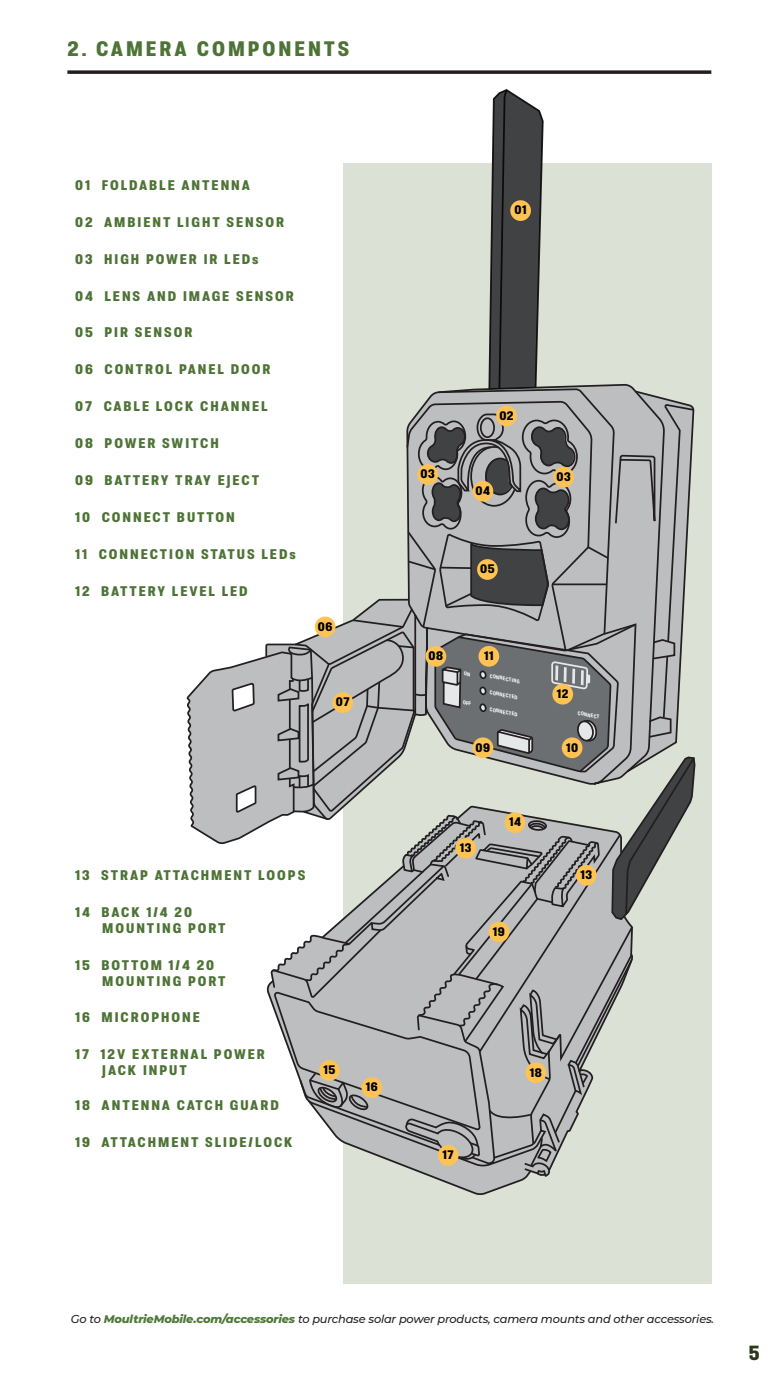
<style>
.page{position:relative;width:780px;height:1386px;background:#fff}
.page>*{position:absolute;margin:0;border:0;box-sizing:border-box;transform-origin:0 0}
.t1{font:900 semi-condensed 21px "Molde";letter-spacing:.14em;color:#4d7336}
.t2{font:900 semi-condensed 20.47px "Molde";color:#2a391b;scale:.95 1}
.t3{font:900 semi-condensed 14px/16.1px "Molde";letter-spacing:.14em;color:#4e7336}
.t4{font:900 semi-condensed 12.42px "Molde";letter-spacing:.04em;color:#000}
.t5{font:italic 500 11.38px "Montserrat";letter-spacing:-.015em;color:#231f20}
.t6{font:italic 700 condensed 5.25px "Helvetica Neue";color:#fff}
.s1{font-weight:800;color:#4e7938}
</style>
<div class="page">
<div style="left:343px;top:163px;width:368px;height:1121px;background:#dbe1d4"></div>
<svg style="left:188px;top:656px;width:76px;height:188px;background:#c1c3c5"></svg>
<svg style="left:186px;top:696px;width:9px;height:132px"></svg>
<svg style="left:231px;top:681px;width:24px;height:32px"></svg>
<svg style="left:235px;top:784px;width:22px;height:30px"></svg>
<svg style="left:67px;top:70px;width:644px;height:4px;background:#3e3a3b"></svg>
<svg style="left:264px;top:89px;width:432px;height:1106px"></svg>
<h1 class="t1" style="left:67px;top:41px;width:283px">2. CAMERA COMPONENTS</h1>
<p class="t3" style="left:75px;top:178px;width:176px">01 FOLDABLE ANTENNA</p>
<p class="t3" style="left:75px;top:215px;width:210px">02 AMBIENT LIGHT SENSOR</p>
<p class="t3" style="left:75px;top:252px;width:185px">03 HIGH POWER IR LEDs</p>
<p class="t3" style="left:75px;top:289px;width:220px">04 LENS AND IMAGE SENSOR</p>
<p class="t3" style="left:75px;top:326px;width:119px">05 PIR SENSOR</p>
<p class="t3" style="left:75px;top:363px;width:197px">06 CONTROL PANEL DOOR</p>
<p class="t3" style="left:75px;top:400px;width:194px">07 CABLE LOCK CHANNEL</p>
<p class="t3" style="left:75px;top:437px;width:145px">08 POWER SWITCH</p>
<p class="t3" style="left:75px;top:474px;width:185px">09 BATTERY TRAY EJECT</p>
<p class="t3" style="left:75px;top:511px;width:161px">10 CONNECT BUTTON</p>
<p class="t3" style="left:75px;top:548px;width:222px">11 CONNECTION STATUS LEDs</p>
<p class="t3" style="left:75px;top:584px;width:174px">12 BATTERY LEVEL LED</p>
<p class="t4" style="left:318px;top:622px;width:16px">06</p>
<p class="t4" style="left:336px;top:698px;width:15px">07</p>
<p class="t3" style="left:75px;top:869px;width:232px">13 STRAP ATTACHMENT LOOPS</p>
<p class="t3" style="left:102px;top:906px;width:125px;text-indent:-27px">14 BACK 1/4 20<br>MOUNTING PORT</p>
<p class="t3" style="left:102px;top:958px;width:125px;text-indent:-27px">15 BOTTOM 1/4 20<br>MOUNTING PORT</p>
<p class="t3" style="left:75px;top:1011px;width:126px">16 MICROPHONE</p>
<p class="t3" style="left:102px;top:1048px;width:164px;text-indent:-27px">17 12V EXTERNAL POWER<br>JACK INPUT</p>
<p class="t3" style="left:75px;top:1099px;width:205px">18 ANTENNA CATCH GUARD</p>
<p class="t3" style="left:75px;top:1136px;width:219px">19 ATTACHMENT SLIDE/LOCK</p>
<p class="t4" style="left:323px;top:1065px;width:13px">15</p>
<p class="t4" style="left:366px;top:1083px;width:13px">16</p>
<p class="t4" style="left:514px;top:206px;width:14px">01</p>
<p class="t4" style="left:499px;top:411px;width:16px">02</p>
<p class="t4" style="left:420px;top:469px;width:16px">03</p>
<p class="t4" style="left:556px;top:472px;width:16px">03</p>
<p class="t4" style="left:475px;top:486px;width:16px">04</p>
<p class="t4" style="left:480px;top:564px;width:16px">05</p>
<p class="t4" style="left:428px;top:651px;width:16px">08</p>
<p class="t4" style="left:484px;top:651px;width:11px">11</p>
<p class="t6" style="left:491px;top:673px;width:32px;rotate:10deg">CONNECTING</p>
<p class="t6" style="left:491px;top:689px;width:30px;rotate:10deg">CONNECTED</p>
<p class="t6" style="left:491px;top:706px;width:30px;rotate:10deg">CONNECTED</p>
<p class="t4" style="left:557px;top:689px;width:13px">12</p>
<p class="t6" style="left:578px;top:710px;width:23px;rotate:10deg">CONNECT</p>
<p class="t4" style="left:475px;top:743px;width:16px">09</p>
<p class="t4" style="left:566px;top:743px;width:14px">10</p>
<p class="t4" style="left:460px;top:843px;width:13px">13</p>
<p class="t4" style="left:509px;top:818px;width:13px">14</p>
<p class="t4" style="left:493px;top:927px;width:14px">19</p>
<p class="t4" style="left:580px;top:870px;width:13px">13</p>
<p class="t4" style="left:530px;top:1068px;width:13px">18</p>
<p class="t4" style="left:442px;top:1150px;width:13px">17</p>
<p class="t5" style="left:71px;top:1313px;width:645px">Go to <span class="s1">MoultrieMobile.com/accessories</span> to purchase solar power products, camera mounts and other accessories.</p>
<h2 class="t2" style="left:748px;top:1346px;width:13px">5</h2>
</div>
